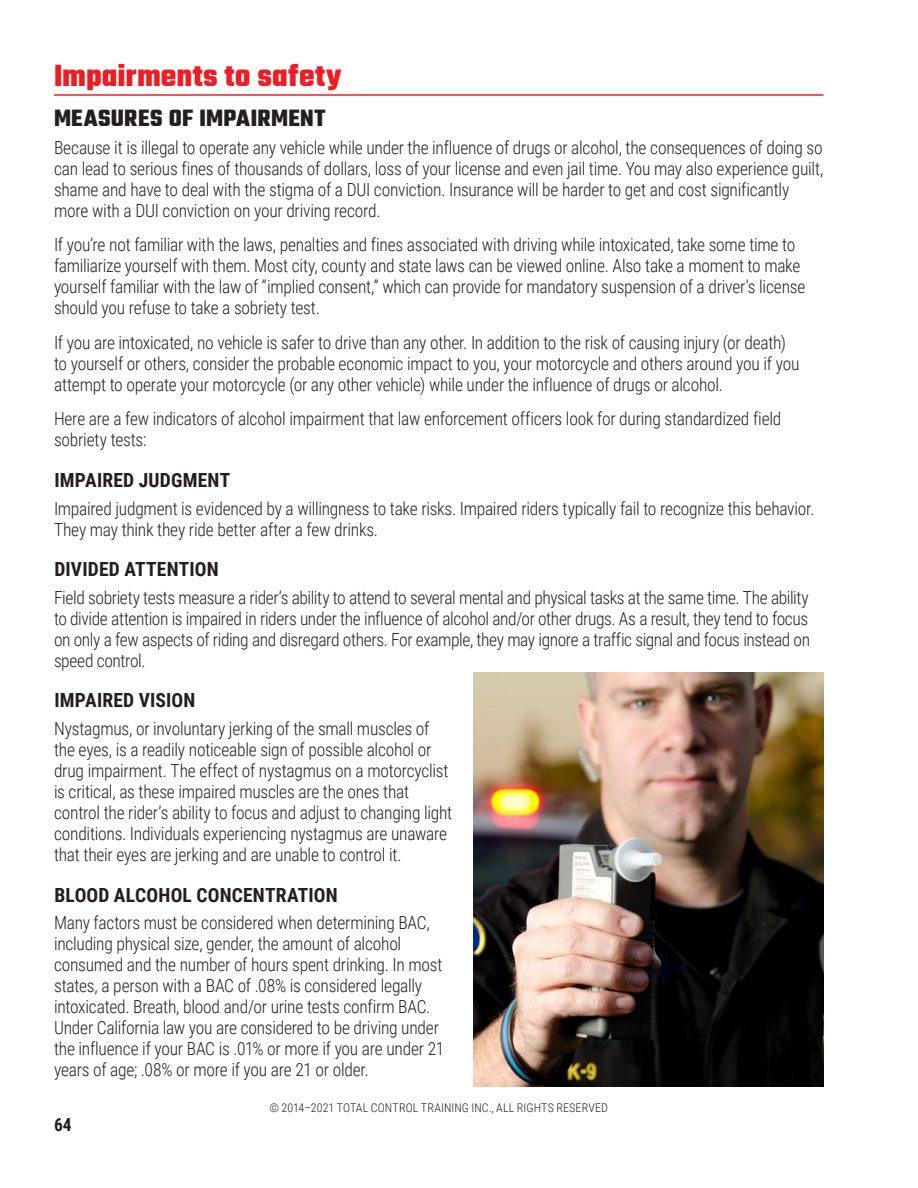
<style>
.page{position:relative;width:918px;height:1188px;background:#fff}
.page>*{position:absolute;margin:0;border:0;box-sizing:border-box;transform-origin:0 0}
.t1{font:700 33px "Teko";letter-spacing:.005em;color:#ee1d23}
.t2{font:700 25.5px "Teko";letter-spacing:.01em;color:#231f20}
.t3{font:700 19.5px "Roboto Condensed";letter-spacing:.01em;color:#231f20}
.t4{font:300 18px/21px "Roboto Condensed";letter-spacing:-.015em;color:#231f20}
.t5{font:700 18px "Roboto Condensed";color:#231f20}
.t6{font:300 12px "Roboto Condensed";letter-spacing:.01em;color:#231f20}
</style>
<div class="page">
<hr style="left:54px;top:94px;width:770px;height:2px;background:#ee1d23">
<img style="left:473px;top:673px;width:351px;height:414px">
<h1 class="t1" style="left:54px;top:54px;width:289px">Impairments to safety</h1>
<h2 class="t2" style="left:54px;top:102px;width:273px">MEASURES OF IMPAIRMENT</h2>
<p class="t4" style="left:54px;top:136px;width:771px">Because it is illegal to operate any vehicle while under the influence of drugs or alcohol, the consequences of doing so can lead to serious fines of thousands of dollars, loss of your license and even jail time. You may also experience guilt, shame and have to deal with the stigma of a DUI conviction. Insurance will be harder to get and cost significantly more with a DUI conviction on your driving record.</p>
<p class="t4" style="left:54px;top:234px;width:753px">If you’re not familiar with the laws, penalties and fines associated with driving while intoxicated, take some time to familiarize yourself with them. Most city, county and state laws can be viewed online. Also take a moment to make yourself familiar with the law of “implied consent,” which can provide for mandatory suspension of a driver’s license should you refuse to take a sobriety test.</p>
<p class="t4" style="left:54px;top:331px;width:747px">If you are intoxicated, no vehicle is safer to drive than any other. In addition to the risk of causing injury (or death) to yourself or others, consider the probable economic impact to you, your motorcycle and others around you if you attempt to operate your motorcycle (or any other vehicle) while under the influence of drugs or alcohol.</p>
<p class="t4" style="left:54px;top:408px;width:729px">Here are a few indicators of alcohol impairment that law enforcement officers look for during standardized field sobriety tests:</p>
<p class="t3" style="left:54px;top:466px;width:177px">IMPAIRED JUDGMENT</p>
<p class="t4" style="left:54px;top:497px;width:762px">Impaired judgment is evidenced by a willingness to take risks. Impaired riders typically fail to recognize this behavior.<br>They may think they ride better after a few drinks.</p>
<p class="t3" style="left:54px;top:556px;width:166px">DIVIDED ATTENTION</p>
<p class="t4" style="left:54px;top:586px;width:758px;text-align:justify">Field sobriety tests measure a rider’s ability to attend to several mental and physical tasks at the same time. The ability to divide attention is impaired in riders under the influence of alcohol and/or other drugs. As a result, they tend to focus on only a few aspects of riding and disregard others. For example, they may ignore a traffic signal and focus instead on speed control.</p>
<p class="t3" style="left:54px;top:687px;width:143px">IMPAIRED VISION</p>
<p class="t4" style="left:54px;top:718px;width:400px">Nystagmus, or involuntary jerking of the small muscles of the eyes, is a readily noticeable sign of possible alcohol or drug impairment. The effect of nystagmus on a motorcyclist is critical, as these impaired muscles are the ones that control the rider’s ability to focus and adjust to changing light conditions. Individuals experiencing nystagmus are unaware that their eyes are jerking and are unable to control it.</p>
<p class="t3" style="left:54px;top:881px;width:285px">BLOOD ALCOHOL CONCENTRATION</p>
<p class="t4" style="left:54px;top:912px;width:392px">Many factors must be considered when determining BAC, including physical size, gender, the amount of alcohol consumed and the number of hours spent drinking. In most states, a person with a BAC of .08% is considered legally intoxicated. Breath, blood and/or urine tests confirm BAC.<br>Under California law you are considered to be driving under the influence if your BAC is .01% or more if you are under 21 years of age; .08% or more if you are 21 or older.</p>
<p class="t5" style="left:54px;top:1112px;width:19px">64</p>
<p class="t6" style="left:269px;top:1099px;width:340px">© 2014–2021 TOTAL CONTROL TRAINING INC., ALL RIGHTS RESERVED</p>
</div>
